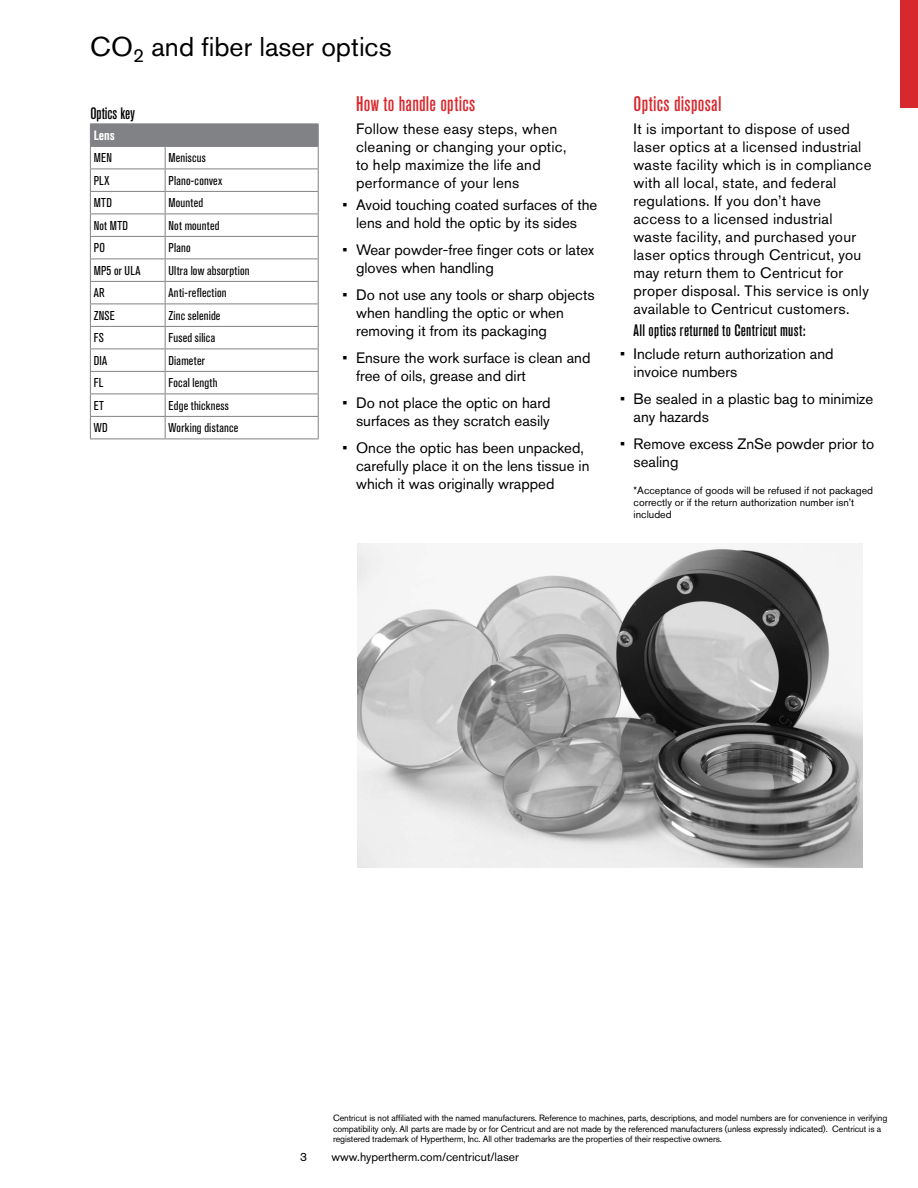
<style>
.page{position:relative;width:918px;height:1188px;background:#fff}
.page>*{position:absolute;margin:0;border:0;box-sizing:border-box;transform-origin:0 0}
.t1{font:27px "Akzidenz Grotesk Pro";color:#000}
.t2{font:500 condensed 21px "Akzidenz Grotesk Pro";letter-spacing:.01em;color:#d7282e}
.t3{font:500 condensed 16.5px "Akzidenz Grotesk Pro";letter-spacing:.02em;color:#000}
.t4{font:500 condensed 16.5px "Akzidenz Grotesk Pro";color:#000}
.t5{font:15px/18px "Akzidenz Grotesk Pro";color:#000}
.t6{font:15px/18px "Akzidenz Grotesk Pro";letter-spacing:.02em;color:#000}
.t7{font:700 condensed 13.5px "Akzidenz Grotesk Pro";color:#fff}
.t8{font:condensed 12.75px "Akzidenz Grotesk Pro";letter-spacing:.02em;color:#000}
.t9{font:12px "Akzidenz Grotesk Pro";color:#000}
.t10{font:10.5px/12px "Akzidenz Grotesk Pro";color:#000}
.t11{font:9px/10.5px "Akzidenz Grotesk Pro";letter-spacing:-.01em;color:#000}
</style>
<div class="page">
<img style="left:357px;top:543px;width:505px;height:324px">
<hr style="left:90px;top:439px;width:75px;height:1px;background:#808285">
<hr style="left:165px;top:439px;width:154px;height:1px;background:#808285">
<svg style="left:90px;top:124px;width:229px;height:315px"></svg>
<hr style="left:90px;top:416px;width:75px;height:1px;background:#808285">
<hr style="left:165px;top:416px;width:154px;height:1px;background:#808285">
<div style="left:900px;top:0;width:18px;height:108px;background:#d7282e"></div>
<h1 class="t1" style="left:90px;top:29px;width:303px">CO<sub>2</sub> and fiber laser optics</h1>
<h2 class="t2" style="left:356px;top:90px;width:121px">How to handle optics</h2>
<p class="t5" style="left:356px;top:119px;width:212px">Follow these easy steps, when cleaning or changing your optic, to help maximize the life and performance of your lens</p>
<p class="t5" style="left:343px;top:196px;width:256px;text-align:center">• Avoid touching coated surfaces of the lens and hold the optic by its sides</p>
<p class="t5" style="left:356px;top:241px;width:240px;text-indent:-14px">• Wear powder-free finger cots or latex gloves when handling</p>
<p class="t5" style="left:356px;top:286px;width:240px;text-indent:-14px">• Do not use any tools or sharp objects when handling the optic or when removing it from its packaging</p>
<p class="t5" style="left:356px;top:349px;width:236px;text-indent:-14px">• Ensure the work surface is clean and free of oils, grease and dirt</p>
<p class="t5" style="left:343px;top:394px;width:209px;text-align:right">• Do not place the optic on hard surfaces as they scratch easily</p>
<p class="t5" style="left:356px;top:439px;width:235px;text-indent:-14px">• Once the optic has been unpacked, carefully place it on the lens tissue in which it was originally wrapped</p>
<p class="t4" style="left:90px;top:102px;width:46px">Optics key</p>
<p class="t7" style="left:94px;top:127px;width:23px">Lens</p>
<p class="t8" style="left:94px;top:150px;width:20px">MEN</p>
<p class="t8" style="left:169px;top:150px;width:39px">Meniscus</p>
<p class="t8" style="left:94px;top:172px;width:17px">PLX</p>
<p class="t8" style="left:169px;top:172px;width:55px">Plano-convex</p>
<p class="t8" style="left:94px;top:195px;width:20px">MTD</p>
<p class="t8" style="left:169px;top:195px;width:36px">Mounted</p>
<p class="t8" style="left:94px;top:217px;width:36px">Not MTD</p>
<p class="t8" style="left:169px;top:217px;width:53px">Not mounted</p>
<p class="t8" style="left:94px;top:240px;width:13px">PO</p>
<p class="t8" style="left:169px;top:240px;width:24px">Plano</p>
<p class="t8" style="left:94px;top:262px;width:48px">MP5 or ULA</p>
<p class="t8" style="left:169px;top:262px;width:82px">Ultra low absorption</p>
<p class="t8" style="left:94px;top:285px;width:13px">AR</p>
<p class="t8" style="left:169px;top:285px;width:59px">Anti-reflection</p>
<p class="t8" style="left:94px;top:307px;width:23px">ZNSE</p>
<p class="t8" style="left:169px;top:307px;width:53px">Zinc selenide</p>
<p class="t8" style="left:94px;top:330px;width:12px">FS</p>
<p class="t8" style="left:169px;top:330px;width:48px">Fused silica</p>
<p class="t8" style="left:94px;top:352px;width:15px">DIA</p>
<p class="t8" style="left:169px;top:352px;width:38px">Diameter</p>
<p class="t8" style="left:94px;top:375px;width:11px">FL</p>
<p class="t8" style="left:169px;top:375px;width:50px">Focal length</p>
<p class="t8" style="left:94px;top:397px;width:12px">ET</p>
<p class="t8" style="left:169px;top:397px;width:62px">Edge thickness</p>
<p class="t8" style="left:94px;top:420px;width:15px">WD</p>
<p class="t8" style="left:169px;top:420px;width:71px">Working distance</p>
<h2 class="t2" style="left:634px;top:90px;width:89px">Optics disposal</h2>
<p class="t6" style="left:634px;top:119px;width:239px">It is important to dispose of used laser optics at a licensed industrial waste facility which is in compliance with all local, state, and federal regulations. If you don’t have access to a licensed industrial waste facility, and purchased your laser optics through Centricut, you may return them to Centricut for proper disposal. This service is only available to Centricut customers.</p>
<p class="t3" style="left:634px;top:320px;width:173px">All optics returned to Centricut must:</p>
<p class="t5" style="left:634px;top:344px;width:202px;text-indent:-14px">• Include return authorization and invoice numbers</p>
<p class="t5" style="left:634px;top:389px;width:241px;text-indent:-14px">• Be sealed in a plastic bag to minimize any hazards</p>
<p class="t5" style="left:634px;top:434px;width:242px;text-indent:-14px">• Remove excess ZnSe powder prior to sealing</p>
<p class="t10" style="left:634px;top:484px;width:241px">*Acceptance of goods will be refused if not packaged correctly or if the return authorization number isn’t included</p>
<p class="t11" style="left:333px;top:1113px;width:556px">Centricut is not affiliated with the named manufacturers. Reference to machines, parts, descriptions, and model numbers are for convenience in verifying compatibility only. All parts are made by or for Centricut and are not made by the referenced manufacturers (unless expressly indicated). Centricut is a registered trademark of Hypertherm, Inc. All other trademarks are the properties of their respective owners.</p>
<p class="t9" style="left:300px;top:1149px;width:8px">3</p>
<p class="t9" style="left:332px;top:1149px;width:189px">www.hypertherm.com/centricut/laser</p>
</div>
